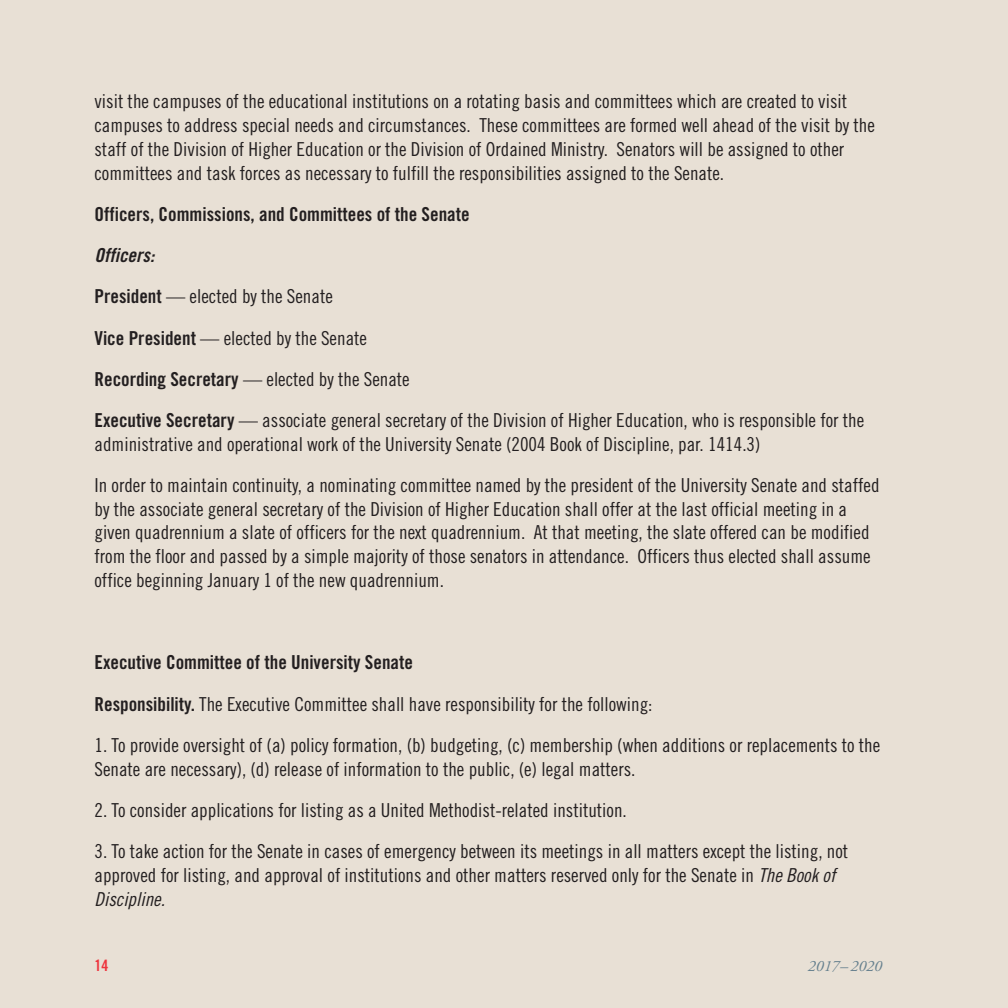
<style>
.page{position:relative;width:1008px;height:1008px;background:#e8e0d5}
.page>*{position:absolute;margin:0;border:0;box-sizing:border-box;transform-origin:0 0}
.t1{font:19.25px/23.8px "Trade Gothic Cond Eighteen";color:#231f20}
.t2{font:19.25px "Trade Gothic Bold Cond Twenty";color:#231f20}
.t3{font:19.25px "Trade Gothic LT Std Cn 18 Obl";color:#231f20}
.t4{font:19.25px "Trade Gothic LT Std Bd Cn 20 Obl";color:#231f20}
.t5{font:italic 15.75px "Adobe Garamond Pro";color:#66808e}
.t6{font:15.75px "Trade Gothic Bold Cond Twenty";color:#ee343d}
.s1{font-family:"Trade Gothic Bold Cond Twenty"}
.s2{font-family:"Trade Gothic LT Std Cn 18 Obl"}
</style>
<div class="page">
<p class="t1" style="left:94px;top:89px;width:782px">visit the campuses of the educational institutions on a rotating basis and committees which are created to visit campuses to address special needs and circumstances. These committees are formed well ahead of the visit by the staff of the Division of Higher Education or the Division of Ordained Ministry. Senators will be assigned to other committees and task forces as necessary to fulfill the responsibilities assigned to the Senate.</p>
<p class="t2" style="left:94px;top:202px;width:377px">Officers, Commissions, and Committees of the Senate</p>
<p class="t4" style="left:94px;top:243px;width:61px">Officers:</p>
<p class="t1" style="left:94px;top:276px;width:771px;line-height:41.3px"><span class="s1">President</span> — elected by the Senate<br><span class="s1">Vice President</span> — elected by the Senate<br><span class="s1">Recording Secretary</span> — elected by the Senate<br><span class="s1">Executive Secretary</span> — associate general secretary of the Division of Higher Education, who is responsible for the</p>
<p class="t1" style="left:94px;top:423px;width:787px;line-height:41.3px">administrative and operational work of the University Senate (2004 Book of Discipline, par. 1414.3)<br>In order to maintain continuity, a nominating committee named by the president of the University Senate and staffed</p>
<p class="t1" style="left:94px;top:497px;width:778px">by the associate general secretary of the Division of Higher Education shall offer at the last official meeting in a given quadrennium a slate of officers for the next quadrennium. At that meeting, the slate offered can be modified from the floor and passed by a simple majority of those senators in attendance. Officers thus elected shall assume office beginning January 1 of the new quadrennium.</p>
<p class="t2" style="left:94px;top:651px;width:320px">Executive Committee of the University Senate</p>
<p class="t1" style="left:94px;top:692px;width:560px"><span class="s1">Responsibility.</span> The Executive Committee shall have responsibility for the following:</p>
<p class="t1" style="left:94px;top:733px;width:787px">1. To provide oversight of (a) policy formation, (b) budgeting, (c) membership (when additions or replacements to the<br>Senate are necessary), (d) release of information to the public, (e) legal matters.</p>
<p class="t1" style="left:94px;top:798px;width:534px">2. To consider applications for listing as a United Methodist-related institution.</p>
<p class="t1" style="left:94px;top:839px;width:755px">3. To take action for the Senate in cases of emergency between its meetings in all matters except the listing, not approved for listing, and approval of institutions and other matters reserved only for the Senate in <span class="s2">The Book of</span></p>
<p class="t3" style="left:94px;top:887px;width:72px">Discipline.</p>
<p class="t6" style="left:94px;top:955px;width:15px">14</p>
<p class="t5" style="left:808px;top:956px;width:76px">2017– 2020</p>
</div>
